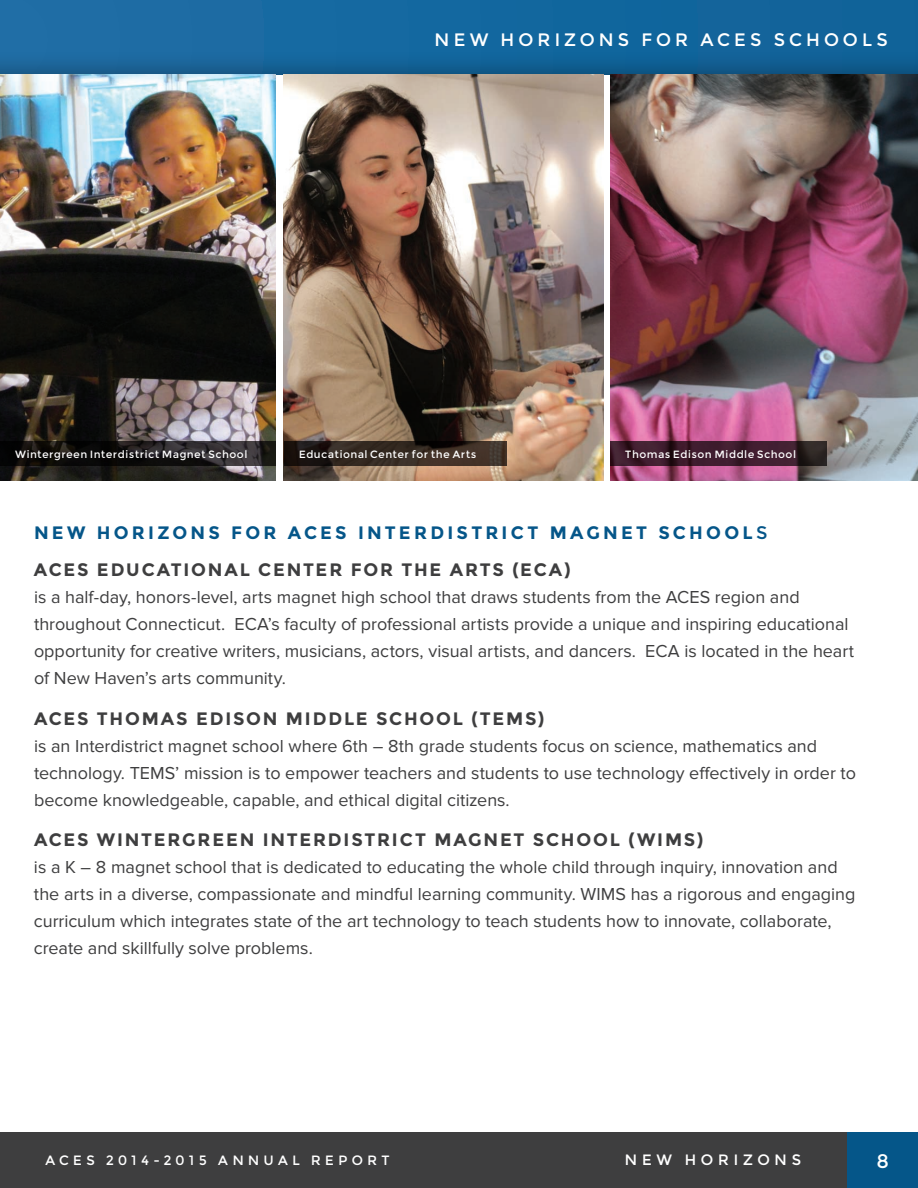
<style>
.page{position:relative;width:918px;height:1188px;background:#fff}
.page>*{position:absolute;margin:0;border:0;box-sizing:border-box;transform-origin:0 0}
.t1{font:19.5px "Montserrat";color:#fff}
.t2{font:18px/27px "Proxima Nova";color:#3e3e3f}
.t3{font:700 18px "Montserrat";letter-spacing:.1em;color:#3e3e3f}
.t4{font:700 18px "Montserrat";letter-spacing:.18em;color:#055689}
.t5{font:18px "Montserrat";letter-spacing:.21em;color:#fff}
.t6{font:15px "Montserrat";letter-spacing:.295em;color:#fff}
.t7{font:13.5px "Montserrat";letter-spacing:.295em;color:#fff}
.t8{font:10.5px "Montserrat";letter-spacing:.04em;color:#fff}
.s1{font-weight:400}
</style>
<div class="page">
<div style="left:0;top:0;width:918px;height:76px;background:#231f20;opacity:.5"></div>
<div style="left:0;top:1132px;width:918px;height:56px;background:#3e3e3f"></div>
<div style="left:848px;top:1132px;width:70px;height:56px;background:#055689"></div>
<img style="left:0;top:75px;width:276px;height:406px">
<img style="left:283px;top:75px;width:320px;height:406px">
<img style="left:610px;top:75px;width:308px;height:406px">
<svg style="left:0;top:442px;width:276px;height:24px;background:#1b1818"></svg>
<svg style="left:284px;top:442px;width:223px;height:24px;background:#31261f"></svg>
<svg style="left:610px;top:442px;width:217px;height:24px;background:#3a1c2a"></svg>
<p class="t5" style="left:434px;top:28px;width:299px">Ne w Hor izons for Aces</p>
<p class="t5" style="left:773px;top:28px;width:114px">Sch ools</p>
<p class="t8" style="left:15px;top:447px;width:234px">Wintergreen I nterdistrict Magnet School</p>
<p class="t8" style="left:299px;top:447px;width:179px">Educational Center for the Arts</p>
<p class="t8" style="left:625px;top:447px;width:173px">Thomas Edison Middle School</p>
<p class="t4" style="left:34px;top:522px;width:270px">NEW HORIZON S FOR ACES</p>
<p class="t4" style="left:358px;top:522px;width:409px">IN TERDISTRICT MAGN ET SCH OOL<span class="s1">s</span></p>
<p class="t3" style="left:34px;top:559px;width:15px">ACES</p>
<p class="t3" style="left:97px;top:559px;width:438px">EDUCATIONAL CENTER FOR TH E ARTS (ECA</p>
<p class="t3" style="left:564px;top:559px;width:8px">)</p>
<p class="t2" style="left:34px;top:584px;width:822px">is a half-day, honors-level, arts magnet high school that draws students from the ACES region and throughout Connecticut. ECA’s faculty of professional artists provide a unique and inspiring educational opportunity for creative writers, musicians, actors, visual artists, and dancers. ECA is located in the heart of New Haven’s arts community.</p>
<p class="t3" style="left:34px;top:708px;width:15px">ACES</p>
<p class="t3" style="left:97px;top:708px;width:449px">THOMAS EDISON MIDDLE SCHOOL (TEMS)</p>
<p class="t2" style="left:34px;top:732px;width:824px">is an Interdistrict magnet school where 6th – 8th grade students focus on science, mathematics and technology. TEMS’ mission is to empower teachers and students to use technology effectively in order to become knowledgeable, capable, and ethical digital citizens.</p>
<p class="t3" style="left:34px;top:829px;width:15px">ACES</p>
<p class="t3" style="left:97px;top:829px;width:608px">WINTERGREEN INTERDISTRICT MAGN ET SCHOOL (WI MS)</p>
<p class="t2" style="left:34px;top:854px;width:823px">is a K – 8 magnet school that is dedicated to educating the whole child through inquiry, innovation and the arts in a diverse, compassionate and mindful learning community. WIMS has a rigorous and engaging curriculum which integrates state of the art technology to teach students how to innovate, collaborate, create and skillfully solve problems.</p>
<p class="t7" style="left:45px;top:1152px;width:334px">ACES 2014-2015 Annua l Re port</p>
<p class="t6" style="left:624px;top:1151px;width:14px">Ne</p>
<p class="t6" style="left:657px;top:1151px;width:144px">w Hor izons</p>
<p class="t1" style="left:877px;top:1149px;width:13px">8</p>
</div>
